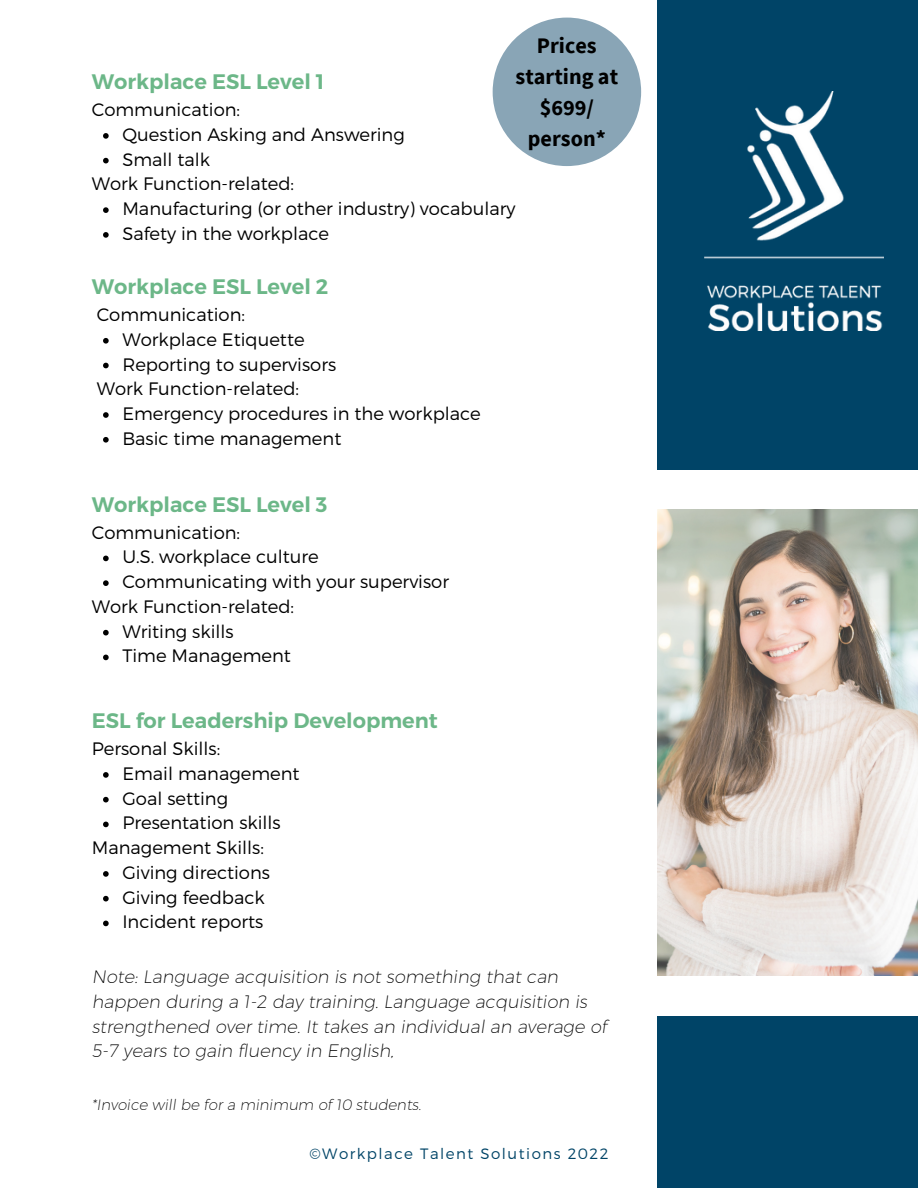
<style>
.page{position:relative;width:918px;height:1188px;background:#fff}
.page>*{position:absolute;margin:0;border:0;box-sizing:border-box;transform-origin:0 0}
.t1{font:700 22.2px/30.8px "Source Sans Pro";color:#000;text-align:center}
.t2{font:21px "Trueno S Bd";color:#6cb788}
.t3{font:18px/24.8px "Trueno Lt";color:#000}
.t4{font:18px/24.8px "Trueno Ult Lt It";color:#000}
.t5{font:15px "Trueno Ult Lt It";color:#000}
.t6{font:15px "Trueno Lt";letter-spacing:.1em;color:#004467}
</style>
<div class="page">
<div style="left:657px;top:0;width:261px;height:1188px;background:#004467"></div>
<div style="left:657px;top:470px;width:261px;height:273px;background:#fff"></div>
<div style="left:657px;top:743px;width:261px;height:273px;background:#fff"></div>
<img style="left:657px;top:510px;width:261px;height:466px">
<img style="left:705px;top:92px;width:179px;height:238px">
<svg style="left:103px;top:133px;width:6px;height:6px"></svg>
<svg style="left:103px;top:158px;width:6px;height:5px"></svg>
<svg style="left:103px;top:207px;width:6px;height:6px"></svg>
<svg style="left:103px;top:232px;width:6px;height:6px"></svg>
<svg style="left:103px;top:338px;width:6px;height:6px"></svg>
<svg style="left:103px;top:363px;width:6px;height:5px"></svg>
<svg style="left:103px;top:412px;width:6px;height:6px"></svg>
<svg style="left:103px;top:437px;width:6px;height:6px"></svg>
<svg style="left:103px;top:556px;width:6px;height:5px"></svg>
<svg style="left:103px;top:580px;width:6px;height:6px"></svg>
<svg style="left:103px;top:630px;width:6px;height:5px"></svg>
<svg style="left:103px;top:655px;width:6px;height:5px"></svg>
<svg style="left:103px;top:772px;width:6px;height:6px"></svg>
<svg style="left:103px;top:797px;width:6px;height:5px"></svg>
<svg style="left:103px;top:822px;width:6px;height:5px"></svg>
<svg style="left:103px;top:871px;width:6px;height:6px"></svg>
<svg style="left:103px;top:896px;width:6px;height:5px"></svg>
<svg style="left:103px;top:921px;width:6px;height:5px"></svg>
<div style="left:493px;top:18px;width:148px;height:148px;background:#89a5b6;border-radius:50%"></div>
<p class="t1" style="left:516px;top:30px;width:104px">Prices starting at $699/ person*</p>
<p class="t2" style="left:92px;top:69px;width:234px">Workplace ESL Level 1</p>
<p class="t3" style="left:92px;top:97px;width:150px">Communication:</p>
<p class="t3" style="left:122px;top:121px;width:284px">Question Asking and Answering<br>Small talk</p>
<p class="t3" style="left:122px;top:196px;width:395px">Manufacturing (or other industry) vocabulary<br>Safety in the workplace</p>
<p class="t3" style="left:92px;top:171px;width:204px">Work Function-related:</p>
<p class="t2" style="left:92px;top:274px;width:238px">Workplace ESL Level 2</p>
<p class="t3" style="left:97px;top:301px;width:150px">Communication:</p>
<p class="t3" style="left:122px;top:326px;width:215px">Workplace Etiquette<br>Reporting to supervisors</p>
<p class="t3" style="left:122px;top:400px;width:360px">Emergency procedures in the workplace<br>Basic time management</p>
<p class="t3" style="left:97px;top:376px;width:204px">Work Function-related:</p>
<p class="t2" style="left:92px;top:491px;width:237px">Workplace ESL Level 3</p>
<p class="t3" style="left:92px;top:519px;width:150px">Communication:</p>
<p class="t3" style="left:122px;top:544px;width:328px">U.S. workplace culture<br>Communicating with your supervisor</p>
<p class="t3" style="left:122px;top:618px;width:170px">Writing skills<br>Time Management</p>
<p class="t3" style="left:92px;top:593px;width:204px">Work Function-related:</p>
<p class="t2" style="left:92px;top:708px;width:347px">ESL for Leadership Development</p>
<p class="t3" style="left:92px;top:736px;width:130px">Personal Skills:</p>
<p class="t3" style="left:122px;top:760px;width:179px">Email management<br>Goal setting<br>Presentation skills</p>
<p class="t3" style="left:122px;top:859px;width:149px">Giving directions<br>Giving feedback<br>Incident reports</p>
<p class="t3" style="left:92px;top:835px;width:174px">Management Skills:</p>
<p class="t4" style="left:92px;top:964px;width:516px">Note: Language acquisition is not something that can happen during a 1-2 day training. Language acquisition is strengthened over time. It takes an individual an average of 5-7 years to gain fluency in English,</p>
<p class="t5" style="left:92px;top:1096px;width:331px">*Invoice will be for a minimum of 10 students.</p>
<p class="t6" style="left:309px;top:1144px;width:301px">©Workplace Talent Solutions 2022</p>
</div>
